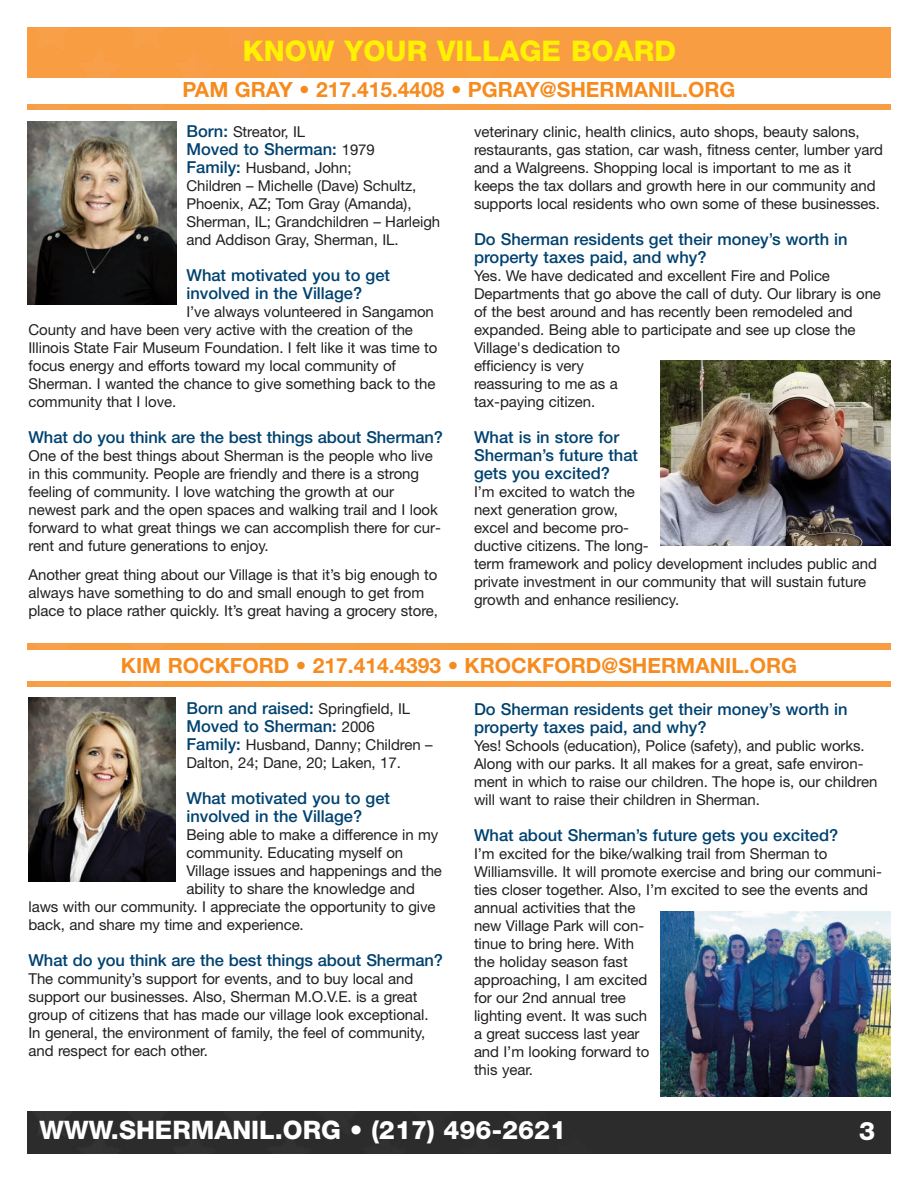
<style>
.page{position:relative;width:918px;height:1188px;background:#fff}
.page>*{position:absolute;margin:0;border:0;box-sizing:border-box;transform-origin:0 0}
.t1{font:800 28.5px "Helvetica Neue";color:#fff101}
.t2{font:800 25.5px "Helvetica Neue";color:#fff}
.t3{font:700 21px "Helvetica Neue";color:#f68b1f}
.t4{font:500 16.5px/18px "Helvetica Neue";color:#004270}
.t5{font:15px/18px "Helvetica Neue";letter-spacing:-.005em;color:#231f20}
.s1{font-weight:500;font-size:16.5px;color:#004270}
.s2{font-weight:400;font-size:15px;color:#231f20}
</style>
<div class="page">
<img style="left:661px;top:360px;width:230px;height:185px">
<div style="left:27px;top:1112px;width:864px;height:42px;background:#2c2c2c"></div>
<div style="left:27px;top:27px;width:864px;height:50px;background:#f89d42"></div>
<div style="left:27px;top:104px;width:864px;height:6px;background:#f89d42"></div>
<img style="left:27px;top:121px;width:149px;height:184px">
<img style="left:661px;top:912px;width:230px;height:184px">
<div style="left:27px;top:681px;width:864px;height:6px;background:#f89d42"></div>
<div style="left:27px;top:644px;width:864px;height:5px;background:#f89d42"></div>
<img style="left:28px;top:698px;width:147px;height:183px">
<h1 class="t1" style="left:243px;top:41px;width:435px">KNOW YOUR VILLAGE BOARD</h1>
<h3 class="t3" style="left:183px;top:82px;width:555px">PAM GRAY • 217.415.4408 • PGRAY@SHERMANIL.ORG</h3>
<p class="t5" style="left:186px;top:125px;width:120px"><span class="s1">Born:</span> Streator, IL</p>
<p class="t4" style="left:186px;top:142px;width:190px">Moved to Sherman: <span class="s2">1979</span></p>
<p class="t5" style="left:186px;top:161px;width:255px"><span class="s1">Family:</span> Husband, John;<br>Children – Michelle (Dave) Schultz,<br>Phoenix, AZ; Tom Gray (Amanda),<br>Sherman, IL; Grandchildren – Harleigh and Addison Gray, Sherman, IL.</p>
<p class="t4" style="left:186px;top:268px;width:205px">What motivated you to get involved in the Village?</p>
<p class="t5" style="left:28px;top:305px;width:410px;text-indent:158px">I’ve always volunteered in Sangamon County and have been very active with the creation of the Illinois State Fair Museum Foundation. I felt like it was time to focus energy and efforts toward my local community of Sherman. I wanted the chance to give something back to the community that I love.</p>
<p class="t4" style="left:29px;top:430px;width:416px">What do you think are the best things about Sherman?</p>
<p class="t5" style="left:29px;top:449px;width:414px">One of the best things about Sherman is the people who live in this community. People are friendly and there is a strong feeling of community. I love watching the growth at our newest park and the open spaces and walking trail and I look forward to what great things we can accomplish there for cur&shy;rent and future generations to enjoy.</p>
<p class="t5" style="left:29px;top:567px;width:411px">Another great thing about our Village is that it’s big enough to always have something to do and small enough to get from place to place rather quickly. It’s great having a grocery store,</p>
<p class="t5" style="left:474px;top:124px;width:410px">veterinary clinic, health clinics, auto shops, beauty salons, restaurants, gas station, car wash, fitness center, lumber yard and a Walgreens. Shopping local is important to me as it keeps the tax dollars and growth here in our community and supports local residents who own some of these businesses.</p>
<p class="t4" style="left:474px;top:232px;width:375px">Do Sherman residents get their money’s worth in property taxes paid, and why?</p>
<p class="t5" style="left:474px;top:268px;width:409px">Yes. We have dedicated and excellent Fire and Police Departments that go above the call of duty. Our library is one of the best around and has recently been remodeled and expanded. Being able to participate and see up close the Village's dedication to<br>efficiency is very<br>reassuring to me as a<br>tax-paying citizen.</p>
<p class="t4" style="left:474px;top:430px;width:166px">What is in store for<br>Sherman’s future that gets you excited?</p>
<p class="t5" style="left:474px;top:484px;width:405px">I’m excited to watch the<br>next generation grow,<br>excel and become pro-<br>ductive citizens. The long-<br>term framework and policy development includes public and private investment in our community that will sustain future growth and enhance resiliency.</p>
<h3 class="t3" style="left:121px;top:658px;width:678px">KIM ROCKFORD • 217.414.4393 • KROCKFORD@SHERMANIL.ORG</h3>
<p class="t4" style="left:186px;top:701px;width:225px">Born and raised: <span class="s2">Springfield, IL<br></span>Moved to Sherman: <span class="s2">2006</span></p>
<p class="t5" style="left:186px;top:737px;width:248px"><span class="s1">Family:</span> Husband, Danny; Children –<br>Dalton, 24; Dane, 20; Laken, 17.</p>
<p class="t4" style="left:186px;top:791px;width:205px">What motivated you to get involved in the Village?</p>
<p class="t5" style="left:186px;top:827px;width:254px">Being able to make a difference in my</p>
<p class="t5" style="left:186px;top:845px;width:218px">community. Educating myself on</p>
<p class="t5" style="left:186px;top:863px;width:257px">Village issues and happenings and the</p>
<p class="t5" style="left:186px;top:881px;width:230px">ability to share the knowledge and</p>
<p class="t5" style="left:29px;top:899px;width:409px">laws with our community. I appreciate the opportunity to give</p>
<p class="t5" style="left:29px;top:917px;width:277px">back, and share my time and experience.</p>
<p class="t4" style="left:29px;top:953px;width:416px">What do you think are the best things about Sherman?</p>
<p class="t5" style="left:29px;top:971px;width:402px">The community’s support for events, and to buy local and support our businesses. Also, Sherman M.O.V.E. is a great group of citizens that has made our village look exceptional.<br>In general, the environment of family, the feel of community, and respect for each other.</p>
<p class="t4" style="left:474px;top:702px;width:375px">Do Sherman residents get their money’s worth in property taxes paid, and why?</p>
<p class="t5" style="left:474px;top:738px;width:405px">Yes! Schools (education), Police (safety), and public works.<br>Along with our parks. It all makes for a great, safe environ&shy;ment in which to raise our children. The hope is, our children will want to raise their children in Sherman.</p>
<p class="t4" style="left:474px;top:828px;width:366px">What about Sherman’s future gets you excited?</p>
<p class="t5" style="left:474px;top:846px;width:409px">I’m excited for the bike/walking trail from Sherman to<br>Williamsville. It will promote exercise and bring our communi&shy;ties closer together. Also, I’m excited to see the events and annual activities that the<br>new Village Park will con-<br>tinue to bring here. With<br>the holiday season fast<br>approaching, I am excited<br>for our 2nd annual tree<br>lighting event. It was such<br>a great success last year<br>and I’m looking forward to<br>this year.</p>
<h2 class="t2" style="left:40px;top:1121px;width:528px">WWW.SHERMANIL.ORG • (217) 496-2621</h2>
<h2 class="t2" style="left:859px;top:1121px;width:18px">3</h2>
</div>
